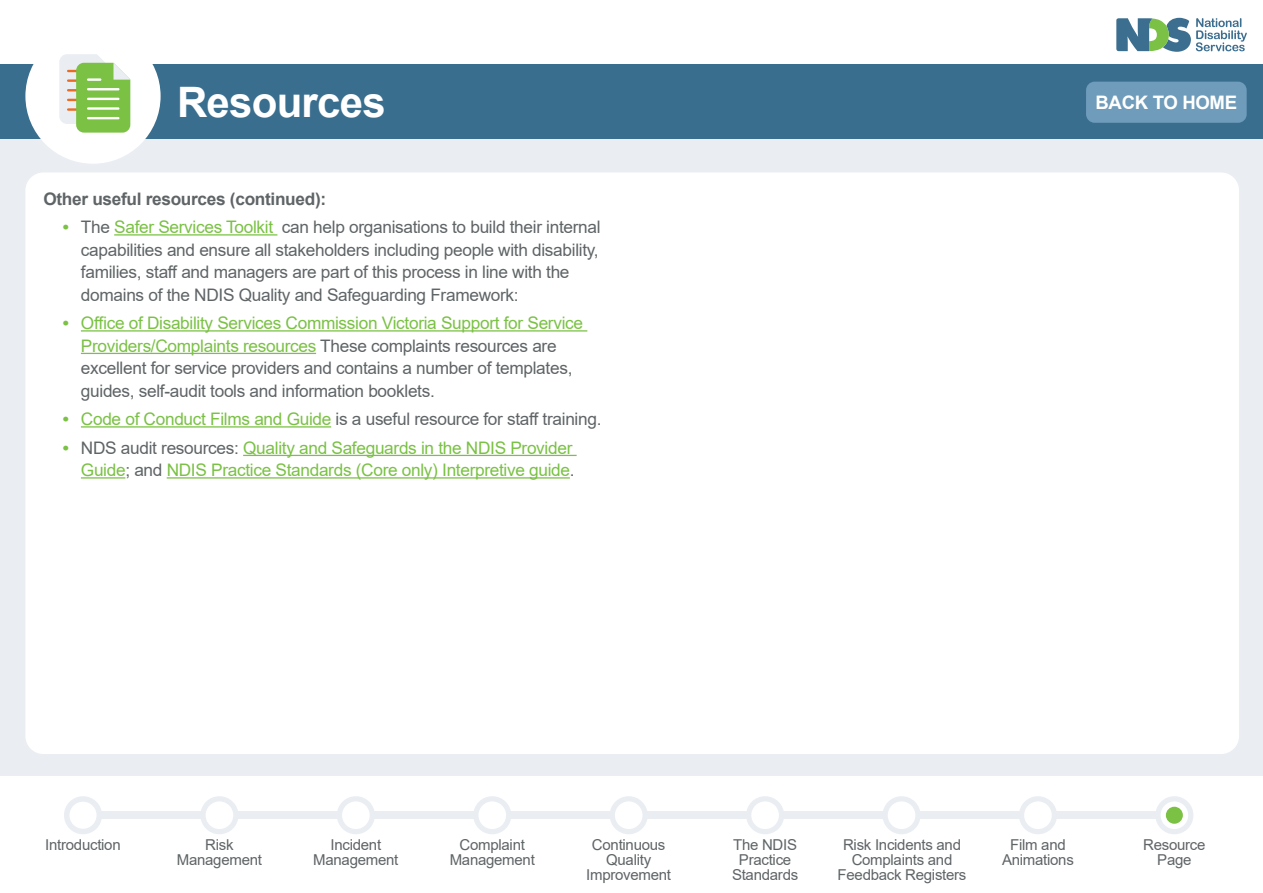
<style>
.page{position:relative;width:1263px;height:893px;background:#fff}
.page>*{position:absolute;margin:0;border:0;box-sizing:border-box;transform-origin:0 0}
.t1{font:700 42px "Arial";letter-spacing:-.02em;color:#fff}
.t2{font:700 18.6px "Arial";letter-spacing:-.02em;color:#fff}
.t3{font:17.25px/22.5px "Arial";letter-spacing:-.02em;color:#5f6466}
.t4{font:17.25px/22.5px "Arial";letter-spacing:-.02em;color:#7ac144;text-align:right}
.t5{font:700 17.25px "Arial";letter-spacing:-.02em;color:#5f6466}
.t6{font:15px/15px "Arial";letter-spacing:-.02em;color:#5f6466;text-align:center}
.s1{font-weight:700;color:#7ac144}
.s2{color:#7ac144}
.s3{font-weight:700}
.s4{color:#5f6466}
</style>
<div class="page">
<div style="left:0;top:71px;width:1263px;height:704px;background:#eaeef3"></div>
<svg style="left:1116px;top:18px;width:131px;height:34px"></svg>
<div style="left:0;top:64px;width:1263px;height:75px;background:#396e8f"></div>
<div style="left:200px;top:796px;width:38px;height:38px;border:10px solid #eaeef3;border-radius:50%"></div>
<div style="left:337px;top:796px;width:38px;height:38px;border:10px solid #eaeef3;border-radius:50%"></div>
<div style="left:473px;top:796px;width:38px;height:38px;border:10px solid #eaeef3;border-radius:50%"></div>
<div style="left:610px;top:796px;width:38px;height:38px;border:10px solid #eaeef3;border-radius:50%"></div>
<div style="left:746px;top:796px;width:38px;height:38px;border:10px solid #eaeef3;border-radius:50%"></div>
<div style="left:882px;top:796px;width:38px;height:38px;border:10px solid #eaeef3;border-radius:50%"></div>
<div style="left:1019px;top:796px;width:38px;height:38px;border:10px solid #eaeef3;border-radius:50%"></div>
<div style="left:1155px;top:796px;width:38px;height:38px;border:10px solid #eaeef3;border-radius:50%"></div>
<div style="left:64px;top:796px;width:38px;height:38px;border:10px solid #eaeef3;border-radius:50%"></div>
<div style="left:75px;top:811px;width:1099px;height:8px;background:#eaeef3"></div>
<div style="left:206px;top:801px;width:27px;height:28px;background:#fff;border-radius:50%"></div>
<div style="left:342px;top:801px;width:28px;height:28px;background:#fff;border-radius:50%"></div>
<div style="left:478px;top:801px;width:28px;height:28px;background:#fff;border-radius:50%"></div>
<div style="left:615px;top:801px;width:27px;height:28px;background:#fff;border-radius:50%"></div>
<div style="left:751px;top:801px;width:28px;height:28px;background:#fff;border-radius:50%"></div>
<div style="left:888px;top:801px;width:27px;height:28px;background:#fff;border-radius:50%"></div>
<div style="left:1024px;top:801px;width:28px;height:28px;background:#fff;border-radius:50%"></div>
<div style="left:1160px;top:801px;width:28px;height:28px;background:#fff;border-radius:50%"></div>
<div style="left:70px;top:802px;width:27px;height:27px;background:#fff;border-radius:50%"></div>
<div style="left:1086px;top:82px;width:161px;height:41px;background:#6e9cba;border-radius:9px"></div>
<div style="left:25px;top:173px;width:1214px;height:581px;background:#fff;border-radius:18px"></div>
<hr style="left:114px;top:234px;width:163px;height:2px;background:#7ac144">
<hr style="left:81px;top:330px;width:506px;height:2px;background:#7ac144">
<hr style="left:81px;top:353px;width:235px;height:1px;background:#7ac144">
<hr style="left:81px;top:426px;width:250px;height:2px;background:#7ac144">
<hr style="left:243px;top:455px;width:334px;height:1px;background:#7ac144">
<hr style="left:81px;top:477px;width:44px;height:2px;background:#7ac144">
<hr style="left:167px;top:477px;width:403px;height:2px;background:#7ac144">
<div style="left:25px;top:29px;width:136px;height:135px;background:#fff;border-radius:50%"></div>
<svg style="left:59px;top:54px;width:71px;height:79px"></svg>
<div style="left:1166px;top:807px;width:17px;height:17px;background:#7ac144;border-radius:50%"></div>
<h1 class="t1" style="left:177px;top:72px;width:210px">Resources</h1>
<p class="t5" style="left:43px;top:186px;width:284px">Other useful resources (continued):</p>
<p class="t3" style="left:81px;top:216px;width:521px;text-indent:-18px"><span class="s1">•</span> The <span class="s2">Safer Services Toolkit</span> can help organisations to build their internal capabilities and ensure all stakeholders including people with disability, families, staff and managers are part of this process in line with the domains of the NDIS Quality and Safeguarding Framework:</p>
<p class="t3" style="left:81px;top:312px;width:504px;text-indent:-18px"><span class="s1">•</span> <span class="s2">Office of Disability Services Commission Victoria Support for Service Providers/Complaints resources</span> These complaints resources are excellent for service providers and contains a number of templates, guides, self-audit tools and information booklets.</p>
<p class="t3" style="left:63px;top:408px;width:540px"><span class="s1">•</span> <span class="s2">Code of Conduct Films and Guide</span> is a useful resource for staff training.</p>
<p class="t4" style="left:63px;top:436px;width:513px"><span class="s3">•</span> <span class="s4">NDS audit resources:</span> Quality and Safeguards in the NDIS Provider<br>Guide<span class="s4">; and</span> NDIS Practice Standards (Core only) Interpretive guide<span class="s4">.</span></p>
<p class="t2" style="left:1095px;top:89px;width:143px">BACK TO HOME</p>
<p class="t6" style="left:45px;top:838px;width:77px">Introduction</p>
<p class="t6" style="left:177px;top:838px;width:87px">Risk<br>Management</p>
<p class="t6" style="left:313px;top:838px;width:87px">Incident<br>Management</p>
<p class="t6" style="left:450px;top:838px;width:87px">Complaint<br>Management</p>
<p class="t6" style="left:586px;top:838px;width:86px">Continuous<br>Quality<br>Improvement</p>
<p class="t6" style="left:732px;top:838px;width:68px">The NDIS<br>Practice<br>Standards</p>
<p class="t6" style="left:838px;top:838px;width:130px">Risk Incidents and<br>Complaints and<br>Feedback Registers</p>
<p class="t6" style="left:1002px;top:838px;width:73px">Film and<br>Animations</p>
<p class="t6" style="left:1143px;top:838px;width:64px">Resource<br>Page</p>
</div>
